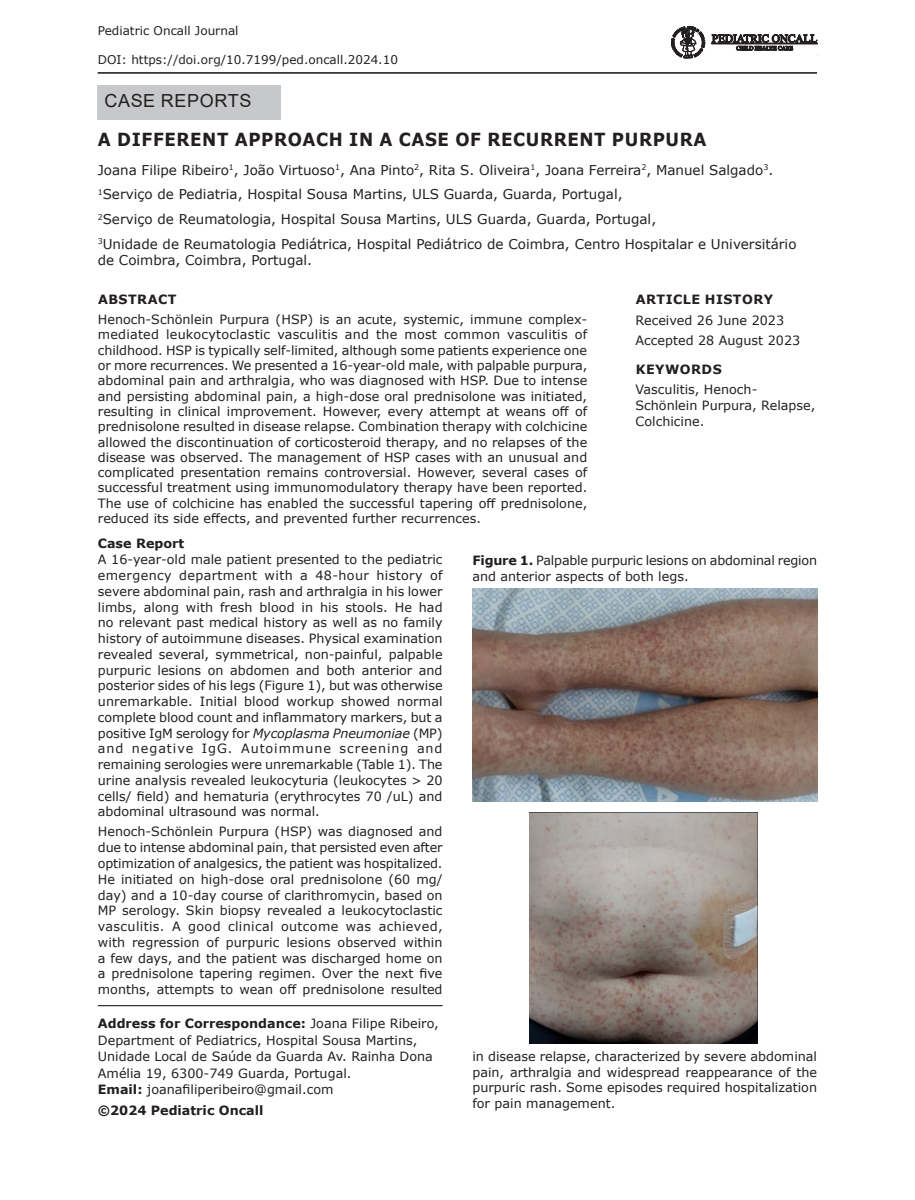
<style>
.page{position:relative;width:915px;height:1200px;background:#fff}
.page>*{position:absolute;margin:0;border:0;box-sizing:border-box;transform-origin:0 0}
.pg_head{font:700 18px "Verdana";letter-spacing:.035em;color:#231f20;scale:.93 1}
.title_pg{font:18px "Arial";letter-spacing:.035em;color:#231f20}
.Institutes{font:13.5px/16.2px "Verdana";color:#231f20}
.Author_Names{font:13.5px "Verdana";color:#231f20}
.para{font:12.75px/15.8px "Verdana";color:#231f20;text-align:justify}
.no_tab{font:12.75px/15.3px "Verdana";color:#231f20;text-align:justify}
.Contact_Details{font:12.75px/16.5px "Verdana";color:#231f20}
.no_tab-2{font:700 12.75px "Verdana";letter-spacing:.035em;color:#231f20}
.Contact_Details-2{font:700 12.75px "Verdana";color:#231f20}
.sub{font:700 12.75px "Verdana";color:#231f20}
.no_tab-3{font:12px "Verdana";color:#231f20}
.s1{font-style:italic}
.s2{font-weight:700}
</style>
<div class="page">
<div style="left:711px;top:43px;width:106px;height:1px;border:1px solid #231f20"></div>
<svg style="left:711px;top:34px;width:105px;height:17px"></svg>
<svg style="left:671px;top:26px;width:33px;height:32px"></svg>
<hr style="left:98px;top:72px;width:718px;height:1px;background:#231f20">
<div style="left:98px;top:85px;width:183px;height:34px;background:#c7c8ca"></div>
<hr style="left:98px;top:1004px;width:344px;height:1px;background:#231f20">
<img style="left:472px;top:588px;width:344px;height:212px">
<img style="left:529px;top:812px;width:228px;height:231px">
<p class="no_tab-3" style="left:98px;top:22px;width:142px">Pediatric Oncall Journal</p>
<p class="no_tab-3" style="left:98px;top:51px;width:301px">DOI: https://doi.org/10.7199/ped.oncall.2024.10</p>
<p class="title_pg" style="left:104px;top:88px;width:149px">CASE REPORTS</p>
<p class="pg_head" style="left:98px;top:126px;width:655px">A DIFFERENT APPROACH IN A CASE OF RECURRENT PURPURA</p>
<p class="Author_Names" style="left:98px;top:160px;width:676px">Joana Filipe Ribeiro<sup>1</sup>, João Virtuoso<sup>1</sup>, Ana Pinto<sup>2</sup>, Rita S. Oliveira<sup>1</sup>, Joana Ferreira<sup>2</sup>, Manuel Salgado<sup>3</sup>.</p>
<p class="Institutes" style="left:98px;top:186px;width:526px"><sup>1</sup>Serviço de Pediatria, Hospital Sousa Martins, ULS Guarda, Guarda, Portugal,</p>
<p class="Institutes" style="left:98px;top:211px;width:560px"><sup>2</sup>Serviço de Reumatologia, Hospital Sousa Martins, ULS Guarda, Guarda, Portugal,</p>
<p class="Institutes" style="left:98px;top:235px;width:700px"><sup>3</sup>Unidade de Reumatologia Pediátrica, Hospital Pediátrico de Coimbra, Centro Hospitalar e Universitário de Coimbra, Coimbra, Portugal.</p>
<p class="no_tab-2" style="left:98px;top:291px;width:80px">ABSTRACT</p>
<p class="no_tab" style="left:98px;top:311px;width:491px">Henoch-Schönlein Purpura (HSP) is an acute, systemic, immune complex&shy;mediated leukocytoclastic vasculitis and the most common vasculitis of childhood. HSP is typically self-limited, although some patients experience one or more recurrences. We presented a 16-year-old male, with palpable purpura, abdominal pain and arthralgia, who was diagnosed with HSP. Due to intense and persisting abdominal pain, a high-dose oral prednisolone was initiated, resulting in clinical improvement. However, every attempt at weans off of prednisolone resulted in disease relapse. Combination therapy with colchicine allowed the discontinuation of corticosteroid therapy, and no relapses of the disease was observed. The management of HSP cases with an unusual and complicated presentation remains controversial. However, several cases of successful treatment using immunomodulatory therapy have been reported.<br>The use of colchicine has enabled the successful tapering off prednisolone, reduced its side effects, and prevented further recurrences.</p>
<p class="no_tab-2" style="left:635px;top:291px;width:139px">ARTICLE HISTORY</p>
<p class="no_tab" style="left:635px;top:312px;width:150px">Received 26 June 2023</p>
<p class="no_tab" style="left:635px;top:332px;width:166px">Accepted 28 August 2023</p>
<p class="no_tab-2" style="left:635px;top:360px;width:87px">KEYWORDS</p>
<p class="no_tab" style="left:635px;top:381px;width:181px;line-height:16px;text-align:left">Vasculitis, Henoch-<br>Schönlein Purpura, Relapse,<br>Colchicine.</p>
<p class="sub" style="left:98px;top:534px;width:88px">Case Report</p>
<p class="para" style="left:98px;top:551px;width:346px">A 16-year-old male patient presented to the pediatric emergency department with a 48-hour history of severe abdominal pain, rash and arthralgia in his lower limbs, along with fresh blood in his stools. He had no relevant past medical history as well as no family history of autoimmune diseases. Physical examination revealed several, symmetrical, non-painful, palpable purpuric lesions on abdomen and both anterior and posterior sides of his legs (Figure 1), but was otherwise unremarkable. Initial blood workup showed normal complete blood count and inflammatory markers, but a positive IgM serology for <span class="s1">Mycoplasma Pneumoniae</span> (MP) and negative IgG. Autoimmune screening and remaining serologies were unremarkable (Table 1). The urine analysis revealed leukocyturia (leukocytes &gt; 20 cells/ field) and hematuria (erythrocytes 70 /uL) and abdominal ultrasound was normal.</p>
<p class="para" style="left:98px;top:823px;width:346px">Henoch-Schönlein Purpura (HSP) was diagnosed and due to intense abdominal pain, that persisted even after optimization of analgesics, the patient was hospitalized.<br>He initiated on high-dose oral prednisolone (60 mg/ day) and a 10-day course of clarithromycin, based on MP serology. Skin biopsy revealed a leukocytoclastic vasculitis. A good clinical outcome was achieved, with regression of purpuric lesions observed within a few days, and the patient was discharged home on a prednisolone tapering regimen. Over the next five months, attempts to wean off prednisolone resulted</p>
<p class="Contact_Details" style="left:98px;top:1014px;width:342px"><span class="s2">Address for Correspondance:</span> Joana Filipe Ribeiro, Department of Pediatrics, Hospital Sousa Martins, Unidade Local de Saúde da Guarda Av. Rainha Dona Amélia 19, 6300-749 Guarda, Portugal.<br><span class="s2">Email:</span> joanafiliperibeiro@gmail.com</p>
<p class="Contact_Details-2" style="left:98px;top:1100px;width:167px">©2024 Pediatric Oncall</p>
<p class="para" style="left:472px;top:552px;width:346px"><span class="s2">Figure 1.</span> Palpable purpuric lesions on abdominal region and anterior aspects of both legs.</p>
<p class="para" style="left:472px;top:1047px;width:346px">in disease relapse, characterized by severe abdominal pain, arthralgia and widespread reappearance of the purpuric rash. Some episodes required hospitalization for pain management.</p>
</div>
